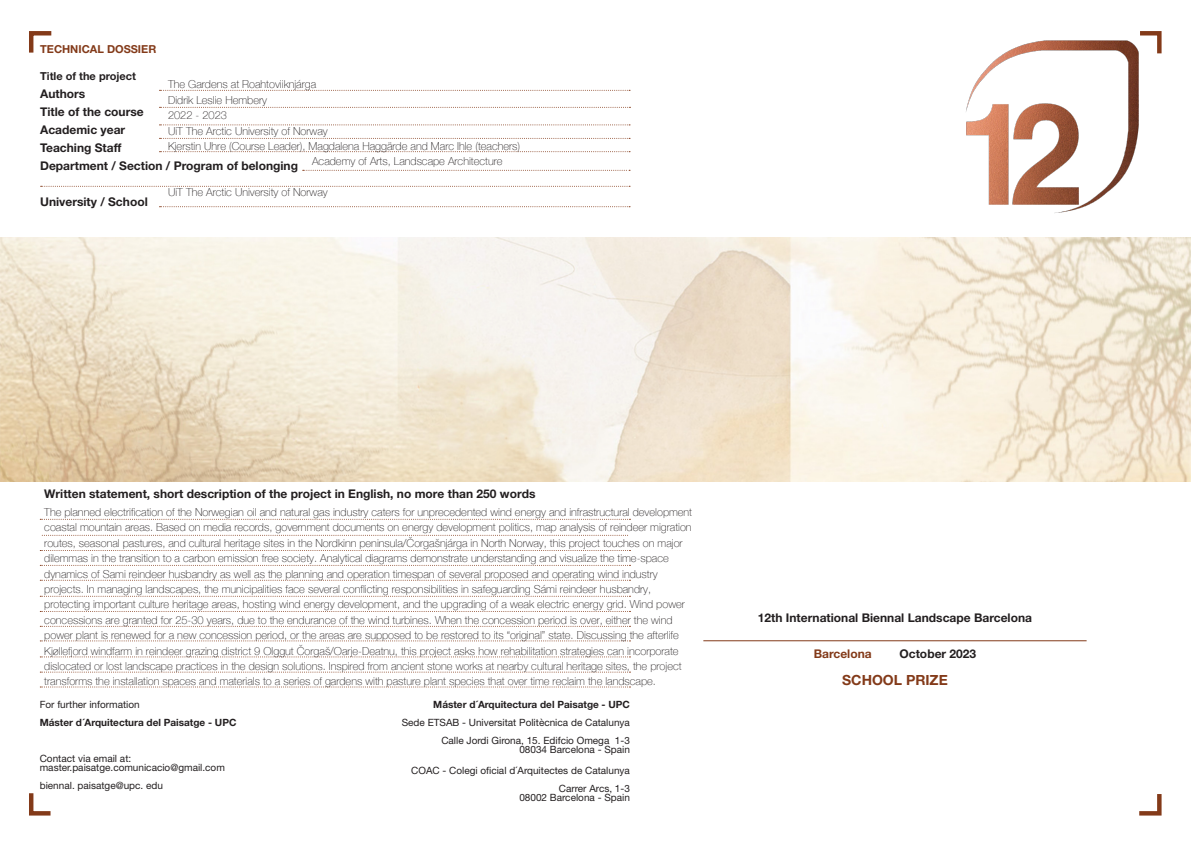
<style>
.page{position:relative;width:1191px;height:842px;background:#fff}
.page>*{position:absolute;margin:0;border:0;box-sizing:border-box;transform-origin:0 0}
.t1{font:700 14px "Helvetica Neue";color:#833a19}
.t2{font:700 12px/18px "Helvetica Neue";color:#231f20}
.t3{font:700 12px "Helvetica Neue";color:#833a19}
.t4{font:100 11px/15.4px "Helvetica Neue";color:#231f20}
.t5{font:700 11px "Helvetica Neue";color:#231f20}
.t6{font:700 11px "Helvetica Neue";color:#833a19}
.t7{font:10px/18px "Helvetica Neue";color:#231f20;text-align:right}
.t8{font:700 10px/18px "Helvetica Neue";color:#231f20}
.s1{font-weight:400}
.s2{font-weight:700}
</style>
<div class="page">
<svg style="left:29px;top:31px;width:23px;height:22px"></svg>
<svg style="left:29px;top:793px;width:22px;height:23px"></svg>
<svg style="left:1139px;top:794px;width:23px;height:22px"></svg>
<svg style="left:1140px;top:31px;width:22px;height:23px"></svg>
<img style="left:0;top:237px;width:1191px;height:244px">
<svg style="left:159px;top:90px;width:471px;height:1px"></svg>
<svg style="left:40px;top:519px;width:590px;height:1px"></svg>
<hr style="left:703px;top:640px;width:383px;height:1px;background:#833a19">
<svg style="left:40px;top:580px;width:590px;height:1px"></svg>
<svg style="left:40px;top:640px;width:590px;height:1px"></svg>
<svg style="left:42px;top:535px;width:586px;height:1px"></svg>
<svg style="left:40px;top:596px;width:590px;height:1px"></svg>
<svg style="left:40px;top:656px;width:590px;height:1px"></svg>
<svg style="left:40px;top:550px;width:590px;height:1px"></svg>
<svg style="left:40px;top:611px;width:590px;height:1px"></svg>
<svg style="left:40px;top:672px;width:590px;height:1px"></svg>
<svg style="left:40px;top:565px;width:590px;height:1px"></svg>
<svg style="left:40px;top:626px;width:590px;height:1px"></svg>
<svg style="left:40px;top:686px;width:590px;height:1px"></svg>
<svg style="left:159px;top:107px;width:471px;height:1px"></svg>
<svg style="left:159px;top:124px;width:471px;height:1px"></svg>
<svg style="left:159px;top:138px;width:471px;height:1px"></svg>
<svg style="left:159px;top:151px;width:471px;height:1px"></svg>
<svg style="left:159px;top:206px;width:471px;height:1px"></svg>
<svg style="left:303px;top:170px;width:327px;height:1px"></svg>
<svg style="left:41px;top:186px;width:589px;height:1px"></svg>
<img style="left:966px;top:34px;width:184px;height:179px">
<img style="left:1190px;top:228px;width:1px;height:249px">
<p class="t6" style="left:40px;top:43px;width:118px">TECHNICAL DOSSIER</p>
<p class="t5" style="left:40px;top:70px;width:97px">Title of the project</p>
<p class="t2" style="left:40px;top:85px;width:259px">Authors<br>Title of the course<br>Academic year<br>Teaching Staff<br>Department / Section / Program of belonging</p>
<p class="t2" style="left:40px;top:193px;width:109px">University / School</p>
<p class="t4" style="left:168px;top:76px;width:150px">The Gardens at Roahtoviiknjárga</p>
<p class="t4" style="left:168px;top:92px;width:100px">Didrik Leslie Hembery</p>
<p class="t4" style="left:168px;top:107px;width:60px">2022 - 2023</p>
<p class="t4" style="left:168px;top:122px;width:161px">UiT The Arctic University of Norway</p>
<p class="t4" style="left:168px;top:138px;width:354px">Kjerstin Uhre (Course Leader), Magdalena Haggärde and Marc Ihle (teachers)</p>
<p class="t4" style="left:312px;top:153px;width:192px">Academy of Arts, Landscape Architecture</p>
<p class="t4" style="left:168px;top:184px;width:161px">UiT The Arctic University of Norway</p>
<p class="t2" style="left:44px;top:484px;width:493px">Written statement, short description of the project in English, no more than 250 words</p>
<p class="t4" style="left:44px;top:504px;width:649px">The planned electrification of the Norwegian oil and natural gas industry caters for unprecedented wind energy and infrastructural development coastal mountain areas. Based on media records, government documents on energy development politics, map analysis of reindeer migration routes, seasonal pastures, and cultural heritage sites in the Nordkinn peninsula/Čorgašnjárga in North Norway, this project touches on major dilemmas in the transition to a carbon emission free society. Analytical diagrams demonstrate understanding and visualize the time-space dynamics of Sami reindeer husbandry as well as the planning and operation timespan of several proposed and operating wind industry projects. In managing landscapes, the municipalities face several conflicting responsibilities in safeguarding Sámi reindeer husbandry, protecting important culture heritage areas, hosting wind energy development, and the upgrading of a weak electric energy grid. Wind power concessions are granted for 25-30 years, due to the endurance of the wind turbines. When the concession period is over, either the wind power plant is renewed for a new concession period, or the areas are supposed to be restored to its “original” state. Discussing the afterlife Kjøllefjord windfarm in reindeer grazing district 9 Olggut Čorgaš/Oarje-Deatnu, this project asks how rehabilitation strategies can incorporate dislocated or lost landscape practices in the design solutions. Inspired from ancient stone works at nearby cultural heritage sites, the project transforms the installation spaces and materials to a series of gardens with pasture plant species that over time reclaim the landscape.</p>
<p class="t8" style="left:40px;top:695px;width:198px"><span class="s1">For further information<br></span>Máster d´Arquitectura del Paisatge - UPC</p>
<p class="t7" style="left:40px;top:753px;width:187px;line-height:9px;text-align:left">Contact via email at: master.paisatge.comunicacio@gmail.com</p>
<p class="t7" style="left:40px;top:776px;width:125px">biennal. paisatge@upc. edu</p>
<p class="t7" style="left:402px;top:695px;width:230px"><span class="s2">Máster d´Arquitectura del Paisatge - UPC<br></span>Sede ETSAB - Universitat Politècnica de Catalunya<br>Calle Jordi Girona, 15. Edifcio Omega 1-3</p>
<p class="t7" style="left:519px;top:740px;width:112px">08034 Barcelona - Spain</p>
<p class="t7" style="left:411px;top:761px;width:220px">COAC - Colegi oficial d´Arquitectes de Catalunya<br>Carrer Arcs, 1-3</p>
<p class="t7" style="left:519px;top:788px;width:112px">08002 Barcelona - Spain</p>
<p class="t2" style="left:758px;top:609px;width:275px">12th International Biennal Landscape Barcelona</p>
<p class="t3" style="left:813px;top:646px;width:59px">Barcelona</p>
<p class="t2" style="left:899px;top:644px;width:78px">October 2023</p>
<p class="t1" style="left:842px;top:671px;width:107px">SCHOOL PRIZE</p>
</div>
